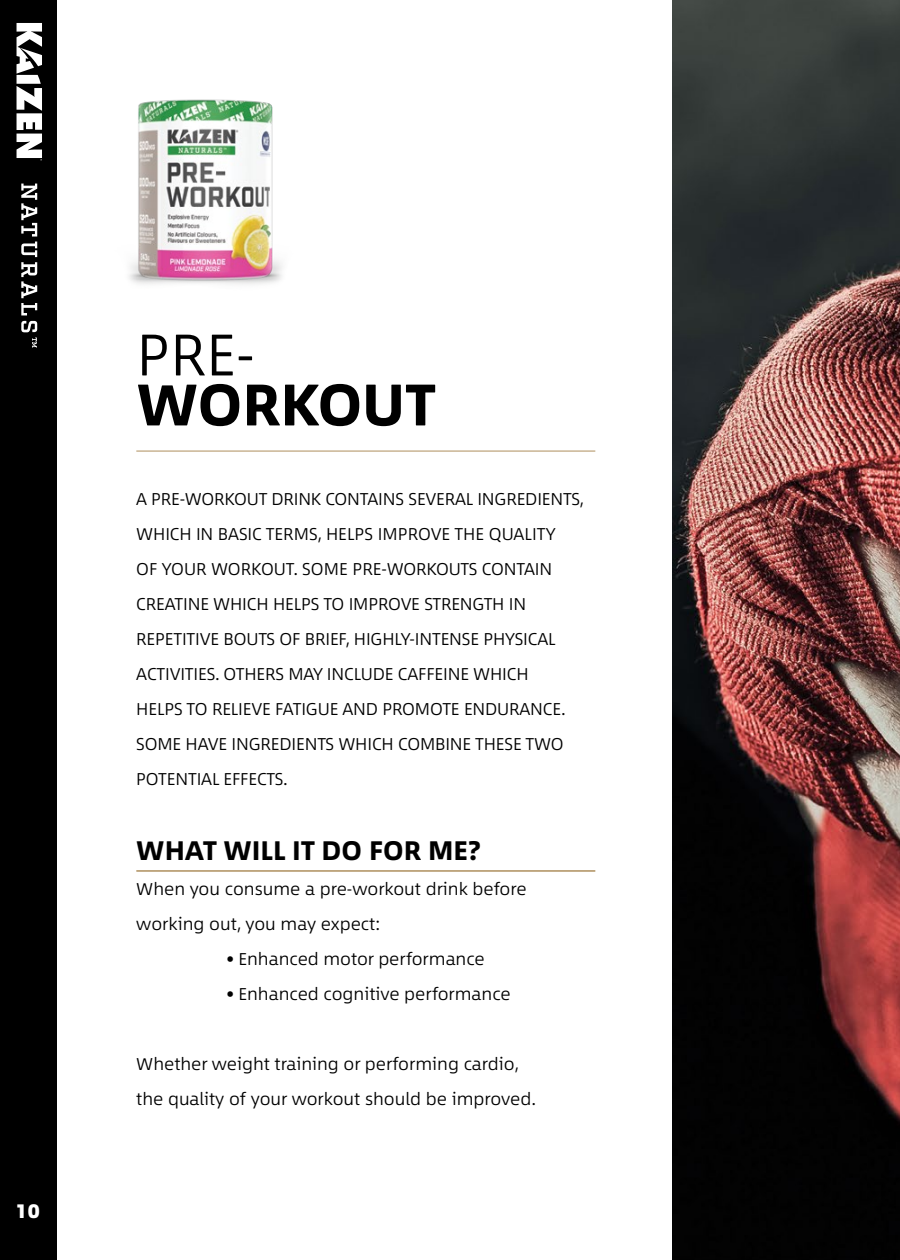
<style>
.page{position:relative;width:900px;height:1260px;background:#fff}
.page>*{position:absolute;margin:0;border:0;box-sizing:border-box;transform-origin:0 0}
.t1{font:700 60px "Between 1";color:#000}
.t2{font:300 60px "Between 1";color:#000}
.t3{font:700 27.5px "Between 1";color:#000}
.t4{font:800 20px "Between 1";color:#fff}
.t5{font:300 17.5px/35px "Between 1";letter-spacing:-.01em;color:#000}
.s1{font-weight:700}
</style>
<div class="page">
<img style="left:672px;top:0;width:228px;height:1260px">
<div style="left:0;top:0;width:57px;height:1260px;background:#000"></div>
<svg style="left:17px;top:23px;width:25px;height:138px"></svg>
<svg style="left:21px;top:184px;width:16px;height:131px"></svg>
<svg style="left:21px;top:321px;width:16px;height:11px"></svg>
<svg style="left:32px;top:338px;width:5px;height:10px"></svg>
<hr style="left:136px;top:450px;width:459px;height:2px;background:#bea57d">
<hr style="left:136px;top:870px;width:459px;height:2px;background:#bea57d">
<img style="left:129px;top:99px;width:153px;height:186px">
<p class="t4" style="left:17px;top:1198px;width:25px">10</p>
<h1 class="t2" style="left:136px;top:318px;width:120px">PRE-</h1>
<h1 class="t1" style="left:136px;top:367px;width:302px">WORKOUT</h1>
<p class="t5" style="left:136px;top:481px;width:449px">A PRE-WORKOUT DRINK CONTAINS SEVERAL INGREDIENTS, WHICH IN BASIC TERMS, HELPS IMPROVE THE QUALITY<br>OF YOUR WORKOUT. SOME PRE-WORKOUTS CONTAIN CREATINE WHICH HELPS TO IMPROVE STRENGTH IN REPETITIVE BOUTS OF BRIEF, HIGHLY-INTENSE PHYSICAL ACTIVITIES. OTHERS MAY INCLUDE CAFFEINE WHICH<br>HELPS TO RELIEVE FATIGUE AND PROMOTE ENDURANCE.<br>SOME HAVE INGREDIENTS WHICH COMBINE THESE TWO POTENTIAL EFFECTS.</p>
<h2 class="t3" style="left:136px;top:833px;width:346px">WHAT WILL IT DO FOR ME?</h2>
<p class="t5" style="left:136px;top:871px;width:392px">When you consume a pre-workout drink before working out, you may expect:</p>
<p class="t5" style="left:226px;top:941px;width:260px"><span class="s1">•</span> Enhanced motor performance</p>
<p class="t5" style="left:226px;top:976px;width:286px"><span class="s1">•</span> Enhanced cognitive performance</p>
<p class="t5" style="left:136px;top:1046px;width:401px">Whether weight training or performing cardio, the quality of your workout should be improved.</p>
</div>
